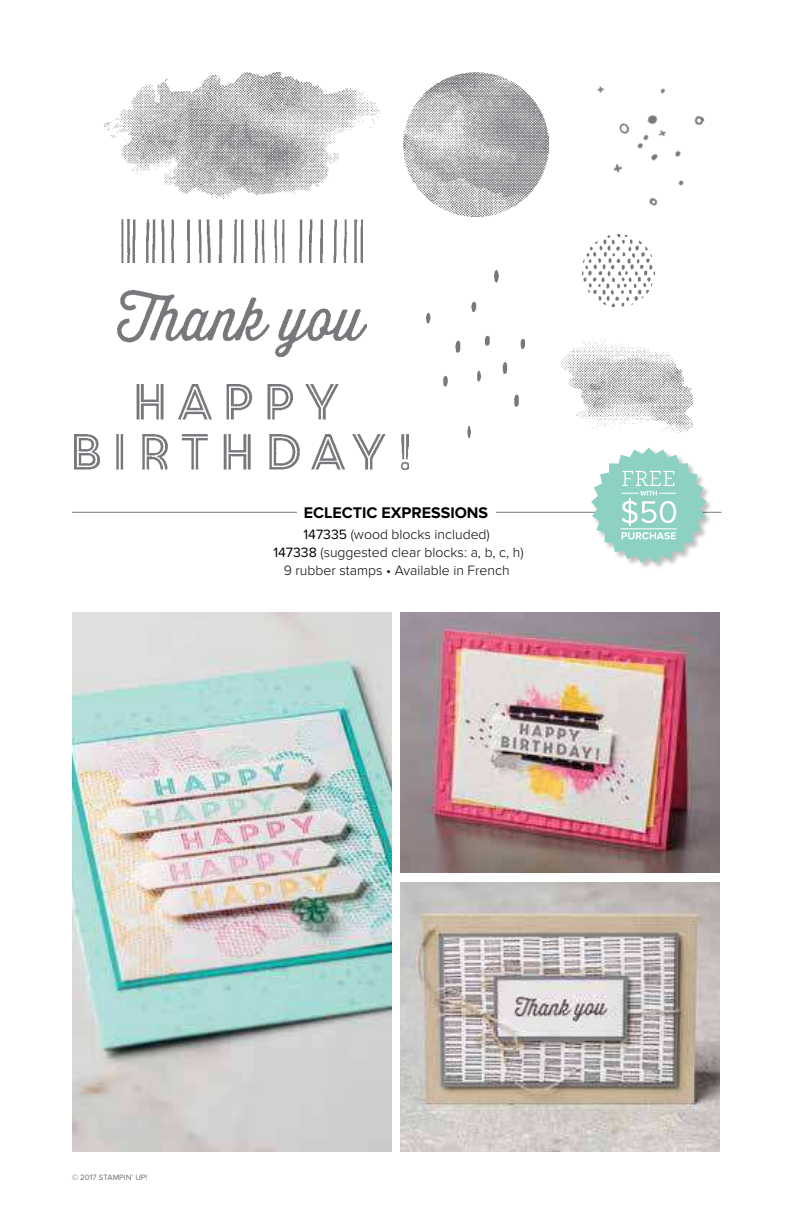
<style>
.page{position:relative;width:792px;height:1224px;background:#fff}
.page>*{position:absolute;margin:0;border:0;box-sizing:border-box;transform-origin:0 0}
.t1{font:700 16px "Proxima Nova";color:#000}
.t2{font:300 14px/18px "Proxima Nova";color:#000;text-align:center}
.t3{font:8px "Proxima Nova";color:#6e7174}
.s1{font-weight:400}
</style>
<div class="page">
<img style="left:427px;top:271px;width:98px;height:167px">
<img style="left:597px;top:86px;width:108px;height:120px">
<img style="left:404px;top:72px;width:144px;height:144px">
<img style="left:104px;top:72px;width:276px;height:126px">
<img style="left:561px;top:340px;width:131px;height:93px">
<img style="left:583px;top:235px;width:72px;height:71px">
<img style="left:121px;top:219px;width:241px;height:43px">
<img style="left:117px;top:291px;width:249px;height:65px">
<img style="left:75px;top:385px;width:334px;height:84px">
<img style="left:72px;top:612px;width:320px;height:540px">
<img style="left:400px;top:612px;width:320px;height:261px">
<img style="left:400px;top:882px;width:320px;height:270px">
<hr style="left:72px;top:512px;width:649px;height:1px;background:#77787b">
<div style="left:297px;top:505px;width:198px;height:13px;background:#fff"></div>
<div style="left:591px;top:448px;width:122px;height:122px;background:#000;opacity:.25"></div>
<svg style="left:591px;top:448px;width:115px;height:115px"></svg>
<p class="t1" style="left:304px;top:504px;width:186px">ECLECTIC EXPRESSIONS</p>
<p class="t2" style="left:273px;top:526px;width:252px"><span class="s1">147335</span> (wood blocks included)<br><span class="s1">147338</span> (suggested clear blocks: a, b, c, h)<br>9 rubber stamps • Available in French</p>
<p class="t3" style="left:72px;top:1174px;width:77px">© 2017 STAMPIN’ UP!</p>
</div>
